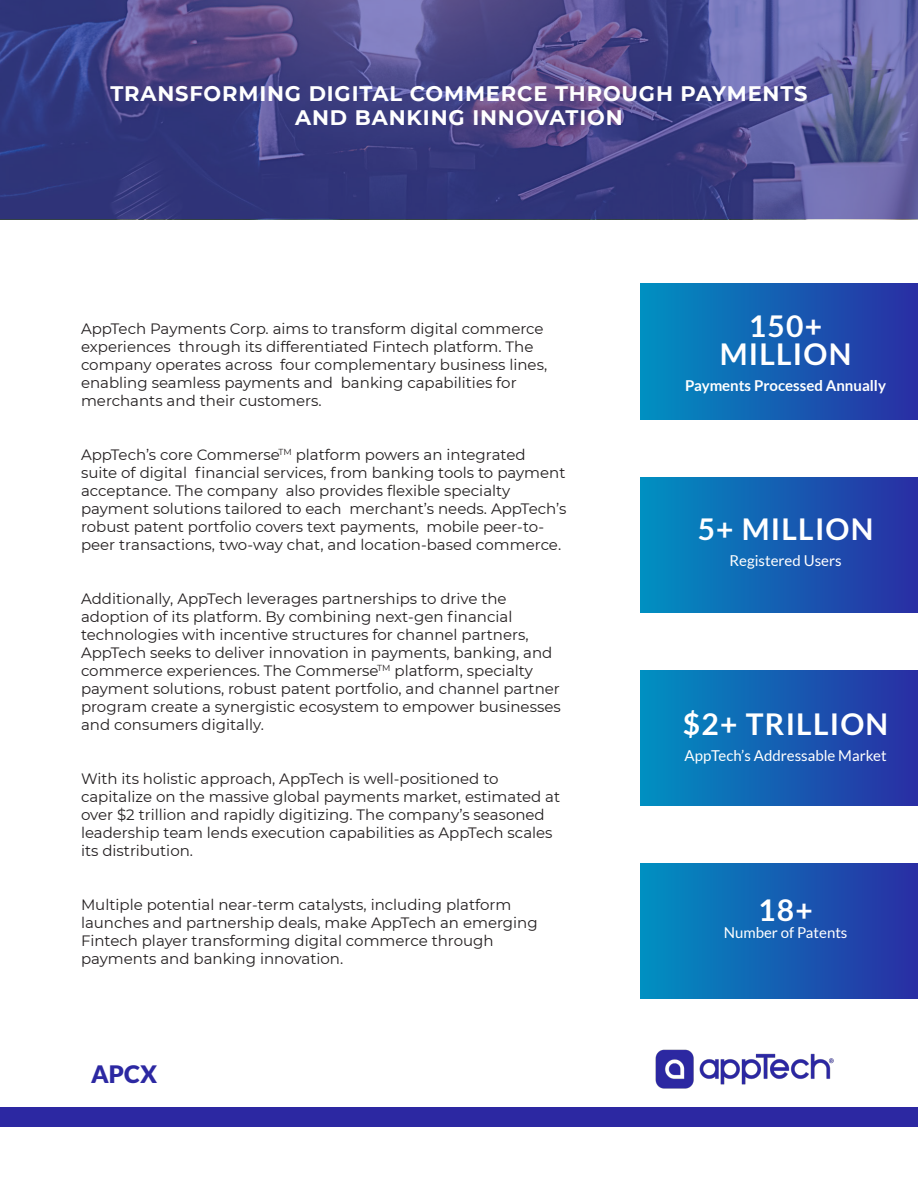
<style>
.page{position:relative;width:918px;height:1188px;background:#fff}
.page>*{position:absolute;margin:0;border:0;box-sizing:border-box;transform-origin:0 0}
.t1{font:700 30px/28.5px "Lato";letter-spacing:.04em;color:#fff;text-align:center}
.t2{font:900 24px "Lato";color:#2c28a2}
.t3{font:700 21px/24px "Montserrat";letter-spacing:.04em;color:#fff;text-align:center}
.t4{font:15px/18px "Montserrat";color:#231f20}
.t5{font:15px "Lato";color:#fff}
.t6{font:700 15px "Lato";color:#fff}
</style>
<div class="page">
<div style="left:640px;top:284px;width:278px;height:135px;background:linear-gradient(to right,#0090c1,#2a2ea4)"></div>
<div style="left:640px;top:477px;width:278px;height:135px;background:linear-gradient(to right,#0090c1,#2a2ea4)"></div>
<div style="left:640px;top:670px;width:278px;height:135px;background:linear-gradient(to right,#0090c1,#2a2ea4)"></div>
<div style="left:640px;top:863px;width:278px;height:136px;background:linear-gradient(to right,#0090c1,#2a2ea4)"></div>
<svg style="left:0;top:0;width:918px;height:218px;background:#484789"></svg>
<div style="left:0;top:1107px;width:918px;height:19px;background:#2c28a2"></div>
<img style="left:655px;top:1049px;width:179px;height:40px">
<p class="t3" style="left:110px;top:81px;width:699px">TRANSFORMING DIGITAL COMMERCE THROUGH PAYMENTS<br>AND BANKING INNOVATION</p>
<p class="t4" style="left:81px;top:319px;width:468px">AppTech Payments Corp. aims to transform digital commerce experiences through its differentiated Fintech platform. The company operates across four complementary business lines, enabling seamless payments and banking capabilities for merchants and their customers.</p>
<p class="t4" style="left:81px;top:445px;width:487px">AppTech’s core Commerse<sup>TM</sup> platform powers an integrated<br>suite of digital financial services, from banking tools to payment acceptance. The company also provides flexible specialty payment solutions tailored to each merchant’s needs. AppTech’s robust patent portfolio covers text payments, mobile peer-to&shy;peer transactions, two-way chat, and location-based commerce.</p>
<p class="t4" style="left:81px;top:589px;width:481px">Additionally, AppTech leverages partnerships to drive the adoption of its platform. By combining next-gen financial technologies with incentive structures for channel partners, AppTech seeks to deliver innovation in payments, banking, and commerce experiences. The Commerse<sup>TM</sup> platform, specialty payment solutions, robust patent portfolio, and channel partner program create a synergistic ecosystem to empower businesses and consumers digitally.</p>
<p class="t4" style="left:81px;top:769px;width:481px">With its holistic approach, AppTech is well-positioned to capitalize on the massive global payments market, estimated at over $2 trillion and rapidly digitizing. The company’s seasoned leadership team lends execution capabilities as AppTech scales its distribution.</p>
<p class="t4" style="left:81px;top:895px;width:458px">Multiple potential near-term catalysts, including platform launches and partnership deals, make AppTech an emerging Fintech player transforming digital commerce through payments and banking innovation.</p>
<p class="t2" style="left:91px;top:1060px;width:67px">APCX</p>
<p class="t1" style="left:720px;top:311px;width:133px">150+<br>MILLION</p>
<p class="t6" style="left:685px;top:377px;width:202px">Payments Processed Annually</p>
<p class="t1" style="left:698px;top:515px;width:177px">5+ MILLION</p>
<p class="t5" style="left:730px;top:552px;width:114px">Registered Users</p>
<p class="t1" style="left:683px;top:709px;width:207px">$2+ TRILLION</p>
<p class="t5" style="left:685px;top:747px;width:204px">AppTech’s Addressable Market</p>
<p class="t1" style="left:758px;top:896px;width:56px">18+</p>
<p class="t5" style="left:724px;top:924px;width:125px">Number of Patents</p>
</div>
